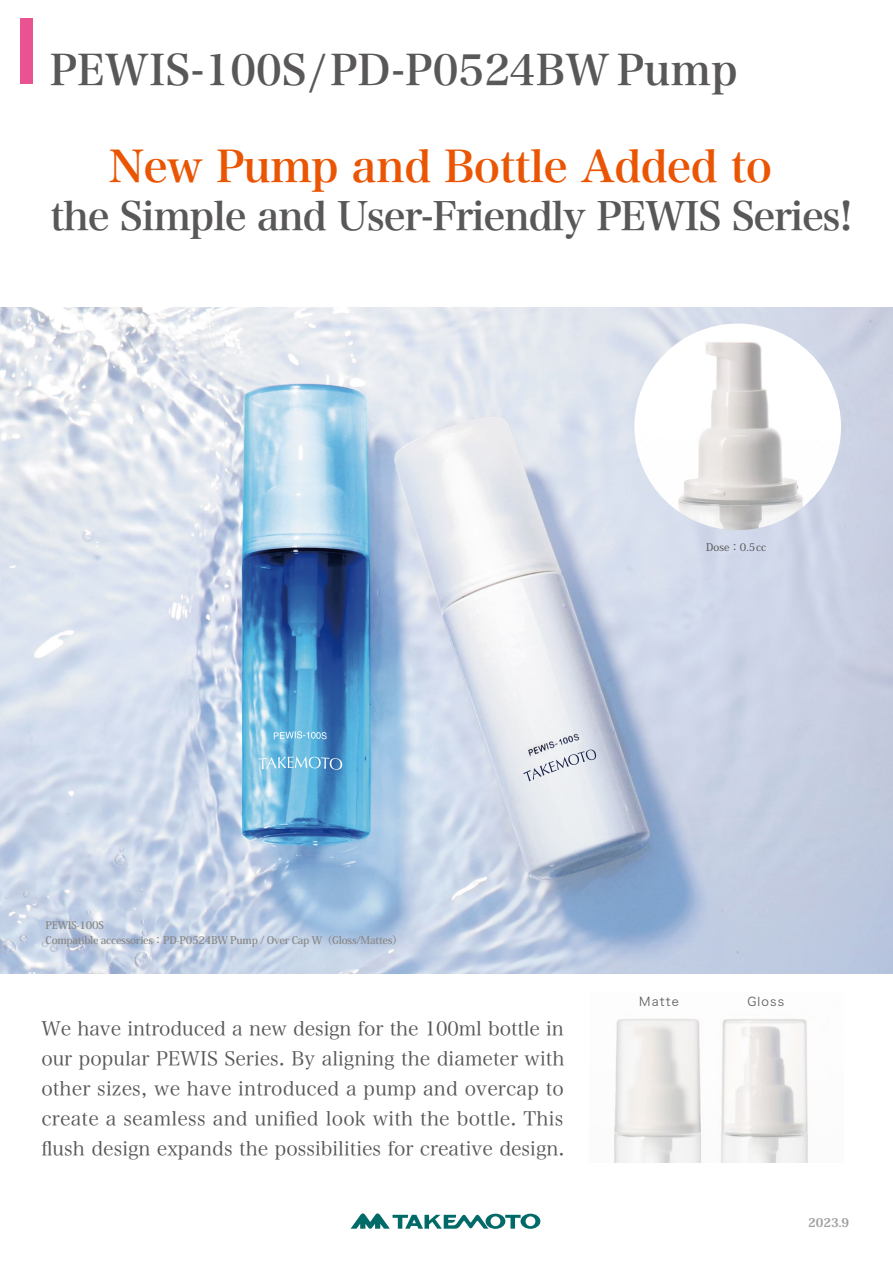
<style>
.page{position:relative;width:893px;height:1263px;background:#fff}
.page>*{position:absolute;margin:0;border:0;box-sizing:border-box;transform-origin:0 0}
.t1{font:43.5px "Hira Min Pro N W6";letter-spacing:-.02em;color:#ea5504}
.t2{font:42px "Hira Min Pro N W6";color:#595757}
.t3{font:39px "Hira Min Pro N W6";letter-spacing:-.035em;color:#595757}
.t4{font:19.5px/30px "Hira Min Pro N W3";color:#595757;text-align:justify}
.t5{font:12px "Hira Kaku Pro N W3";letter-spacing:.1em;color:#615f5f}
.t6{font:800 12px "Koz Min Pr 6 N";color:#9fa0a0}
.t7{font:700 10.5px "Koz Min Pr 6 N";letter-spacing:-.025em;color:#898989}
.t8{font:500 10.5px "Koz Min Pr 6 N";color:#595757}
</style>
<div class="page">
<svg style="left:351px;top:1213px;width:189px;height:16px"></svg>
<div style="left:20px;top:18px;width:13px;height:66px;background:#e95392"></div>
<img style="left:614px;top:1018px;width:194px;height:144px">
<img style="left:0;top:307px;width:893px;height:666px">
<svg style="left:259px;top:756px;width:83px;height:14px"></svg>
<svg style="left:274px;top:731px;width:53px;height:8px"></svg>
<svg style="left:523px;top:750px;width:73px;height:31px;background:#d5d8e0"></svg>
<img style="left:634px;top:324px;width:207px;height:206px;border-radius:103px">
<h2 class="t2" style="left:50px;top:33px;width:690px">PEWIS-100S/PD-P0524BW Pump</h2>
<h1 class="t1" style="left:109px;top:128px;width:664px">New Pump and Bottle Added to</h1>
<h3 class="t3" style="left:50px;top:182px;width:804px">the Simple and User-Friendly PEWIS Series!</h3>
<p class="t8" style="left:706px;top:542px;width:62px">Dose：0.5cc</p>
<p class="t7" style="left:46px;top:920px;width:60px">PEWIS-100S</p>
<p class="t7" style="left:46px;top:934px;width:359px">Compatible accessories ：PD-P0524BW Pump / Over Cap W（Gloss/Mattes）</p>
<p class="t4" style="left:41px;top:1012px;width:525px">We have introduced a new design for the 100ml bottle in our popular PEWIS Series. By aligning the diameter with other sizes, we have introduced a pump and overcap to create a seamless and unified look with the bottle. This flush design expands the possibilities for creative design.</p>
<p class="t5" style="left:639px;top:990px;width:41px">Matte</p>
<p class="t5" style="left:747px;top:990px;width:39px">Gloss</p>
<p class="t6" style="left:808px;top:1216px;width:43px">2023.9</p>
</div>
